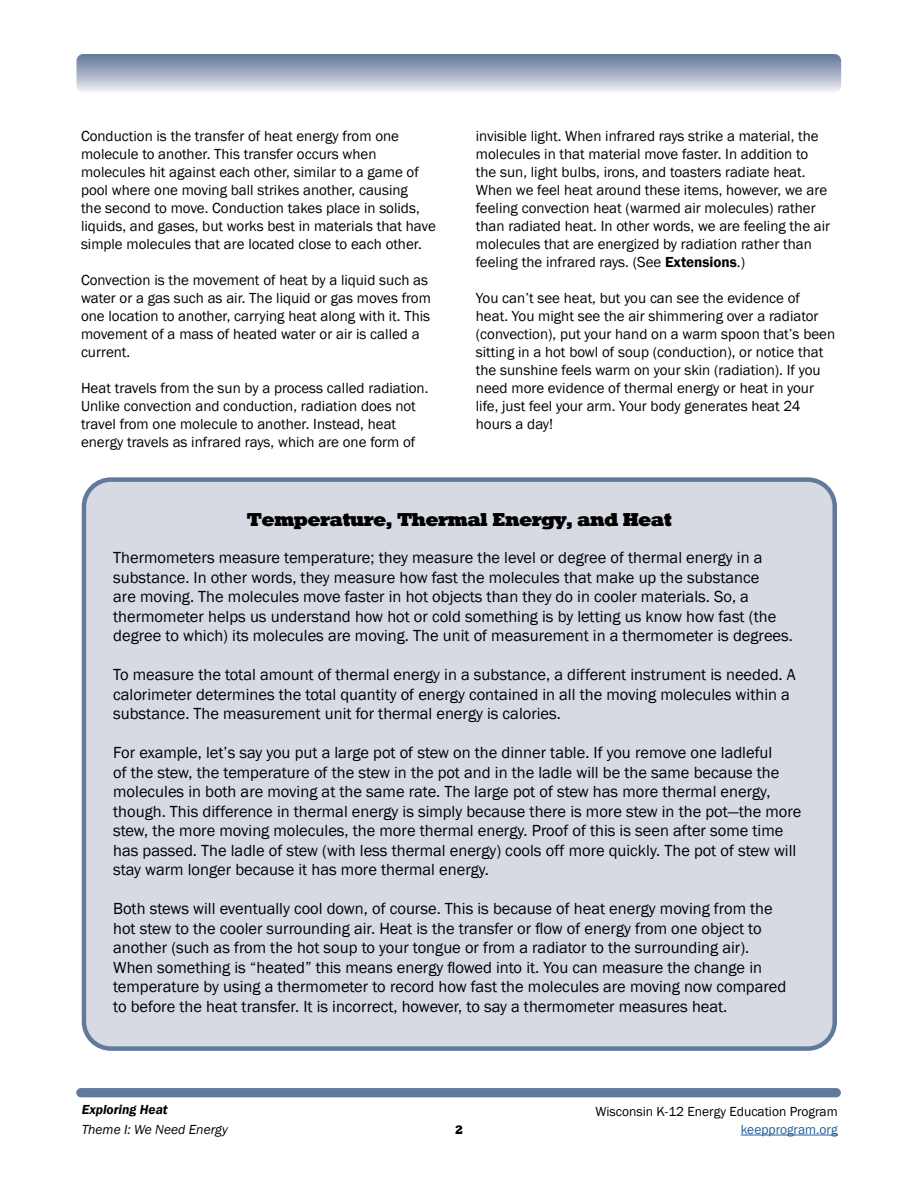
<style>
.page{position:relative;width:918px;height:1188px;background:#fff}
.page>*{position:absolute;margin:0;border:0;box-sizing:border-box;transform-origin:0 0}
.t1{font:18px "Roland";color:#000}
.t2{font:16.5px/19.5px "Franklin Gothic";color:#000}
.t3{font:15px/18px "Franklin Gothic";color:#000}
.t4{font:13.5px "Franklin Gothic";color:#000}
.t5{font:italic 13.5px "Franklin Gothic";color:#000}
.t6{font:13.5px "Franklin Gothic";color:#215e9e}
.t7{font:italic 600 13.5px "Franklin Gothic";color:#000}
.t8{font:12px "Roland";color:#000}
.s1{font-weight:600}
</style>
<div class="page">
<div style="left:76px;top:1088px;width:765px;height:9px;background:#617a9c;border-radius:5px"></div>
<hr style="left:741px;top:1135px;width:97px;height:1px;background:#215e9e">
<div style="left:76px;top:54px;width:765px;height:39px;background:linear-gradient(to bottom,#5e7499,#f2f0f4);border-radius:7px"></div>
<div style="left:84px;top:480px;width:751px;height:569px;background:#d7dae3;border-radius:27px"></div>
<div style="left:82px;top:477px;width:755px;height:574px;border:4px solid #617a9c;border-radius:27px"></div>
<p class="t3" style="left:81px;top:127px;width:356px">Conduction is the transfer of heat energy from one molecule to another. This transfer occurs when molecules hit against each other, similar to a game of pool where one moving ball strikes another, causing<br>the second to move. Conduction takes place in solids, liquids, and gases, but works best in materials that have simple molecules that are located close to each other.</p>
<p class="t3" style="left:81px;top:271px;width:351px">Convection is the movement of heat by a liquid such as water or a gas such as air. The liquid or gas moves from one location to another, carrying heat along with it. This movement of a mass of heated water or air is called a current.</p>
<p class="t3" style="left:81px;top:379px;width:349px">Heat travels from the sun by a process called radiation.<br>Unlike convection and conduction, radiation does not travel from one molecule to another. Instead, heat energy travels as infrared rays, which are one form of</p>
<p class="t3" style="left:476px;top:127px;width:356px">invisible light. When infrared rays strike a material, the molecules in that material move faster. In addition to the sun, light bulbs, irons, and toasters radiate heat.<br>When we feel heat around these items, however, we are feeling convection heat (warmed air molecules) rather than radiated heat. In other words, we are feeling the air molecules that are energized by radiation rather than feeling the infrared rays. (See <span class="s1">Extensions</span>.)</p>
<p class="t3" style="left:476px;top:289px;width:361px">You can’t see heat, but you can see the evidence of heat. You might see the air shimmering over a radiator (convection), put your hand on a warm spoon that’s been sitting in a hot bowl of soup (conduction), or notice that the sunshine feels warm on your skin (radiation). If you need more evidence of thermal energy or heat in your life, just feel your arm. Your body generates heat 24 hours a day!</p>
<p class="t1" style="left:247px;top:509px;width:426px">Temperature, Thermal Energy, and Heat</p>
<p class="t2" style="left:113px;top:548px;width:681px">Thermometers measure temperature; they measure the level or degree of thermal energy in a substance. In other words, they measure how fast the molecules that make up the substance<br>are moving. The molecules move faster in hot objects than they do in cooler materials. So, a thermometer helps us understand how hot or cold something is by letting us know how fast (the degree to which) its molecules are moving. The unit of measurement in a thermometer is degrees.</p>
<p class="t2" style="left:113px;top:665px;width:684px">To measure the total amount of thermal energy in a substance, a different instrument is needed. A calorimeter determines the total quantity of energy contained in all the moving molecules within a substance. The measurement unit for thermal energy is calories.</p>
<p class="t2" style="left:113px;top:743px;width:690px">For example, let’s say you put a large pot of stew on the dinner table. If you remove one ladleful<br>of the stew, the temperature of the stew in the pot and in the ladle will be the same because the molecules in both are moving at the same rate. The large pot of stew has more thermal energy, though. This difference in thermal energy is simply because there is more stew in the pot—the more stew, the more moving molecules, the more thermal energy. Proof of this is seen after some time has passed. The ladle of stew (with less thermal energy) cools off more quickly. The pot of stew will stay warm longer because it has more thermal energy.</p>
<p class="t2" style="left:113px;top:899px;width:675px">Both stews will eventually cool down, of course. This is because of heat energy moving from the hot stew to the cooler surrounding air. Heat is the transfer or flow of energy from one object to another (such as from the hot soup to your tongue or from a radiator to the surrounding air).<br>When something is “heated” this means energy flowed into it. You can measure the change in temperature by using a thermometer to record how fast the molecules are moving now compared to before the heat transfer. It is incorrect, however, to say a thermometer measures heat.</p>
<p class="t7" style="left:82px;top:1101px;width:88px">Exploring Heat</p>
<p class="t4" style="left:596px;top:1103px;width:244px">Wisconsin K-12 Energy Education Program</p>
<p class="t5" style="left:82px;top:1121px;width:148px">Theme I: We Need Energy</p>
<p class="t6" style="left:741px;top:1121px;width:98px">keepprogram.org</p>
<p class="t8" style="left:455px;top:1123px;width:9px">2</p>
</div>
